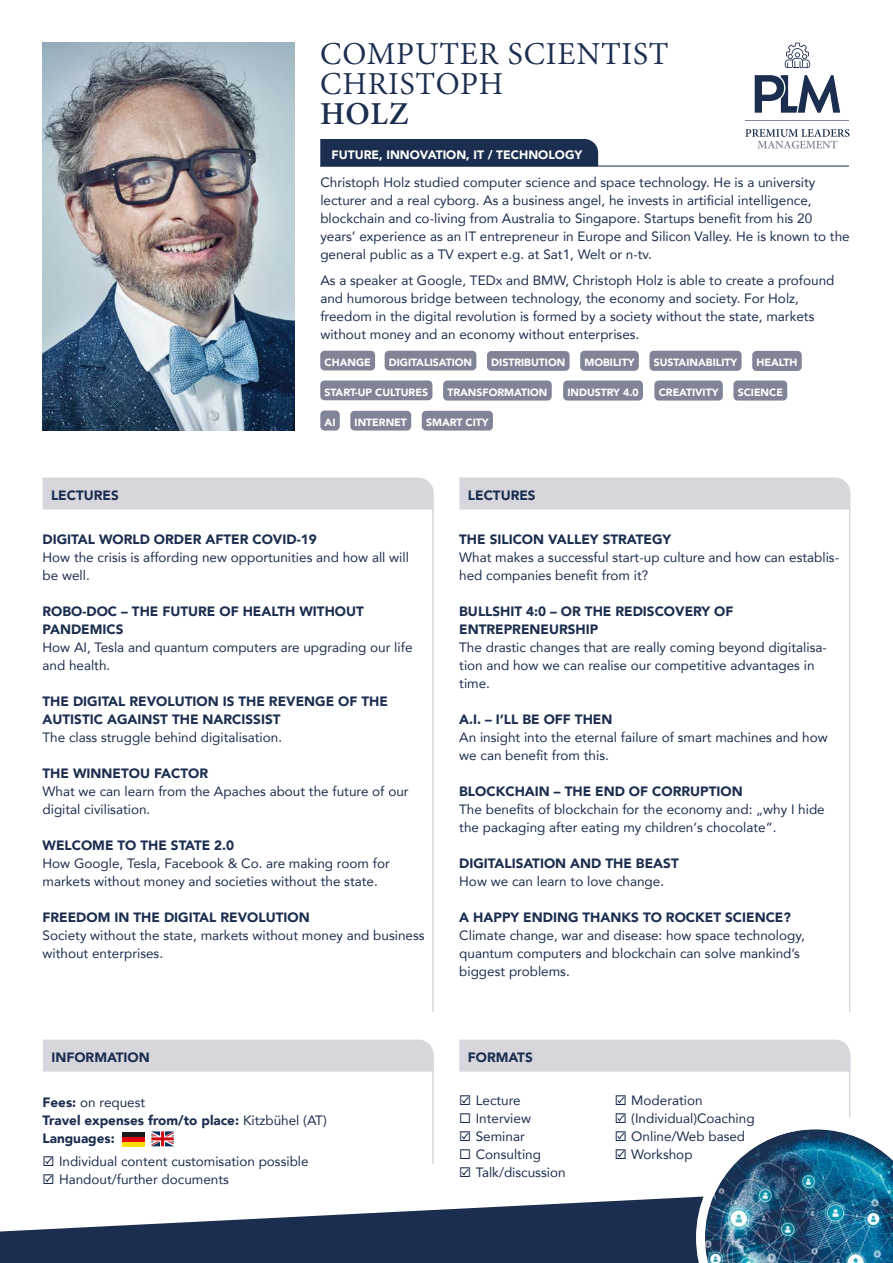
<style>
.page{position:relative;width:893px;height:1263px;background:#fff}
.page>*{position:absolute;margin:0;border:0;box-sizing:border-box;transform-origin:0 0}
.t1{font:39px/30px "Adobe Thai";letter-spacing:.02em;color:#1b2e4f}
.t2{font:700 39px "Adobe Thai";color:#1b2e4f}
.t3{font:13.5px/18px "Avenir";color:#1b2e4f}
.t4{font:900 13.5px/18px "Avenir";color:#1b2e4f}
.t5{font:900 12.15px "Avenir";color:#fff}
.t6{font:900 10.5px "Avenir";color:#fff}
.s1{font-weight:400}
</style>
<div class="page">
<div style="left:487px;top:351px;width:83px;height:20px;background:#818497;border-radius:4px"></div>
<div style="left:350px;top:411px;width:61px;height:20px;background:#818497;border-radius:4px"></div>
<div style="left:422px;top:411px;width:71px;height:20px;background:#818497;border-radius:4px"></div>
<div style="left:733px;top:380px;width:54px;height:21px;background:#818497;border-radius:4px"></div>
<div style="left:320px;top:380px;width:112px;height:20px;background:#818497;border-radius:4px"></div>
<div style="left:385px;top:351px;width:91px;height:19px;background:#818497;border-radius:4px"></div>
<div style="left:443px;top:380px;width:109px;height:21px;background:#818497;border-radius:4px"></div>
<div style="left:320px;top:351px;width:55px;height:19px;background:#818497;border-radius:4px"></div>
<div style="left:580px;top:351px;width:59px;height:20px;background:#818497;border-radius:4px"></div>
<div style="left:752px;top:351px;width:50px;height:20px;background:#818497;border-radius:4px"></div>
<div style="left:649px;top:351px;width:93px;height:20px;background:#818497;border-radius:4px"></div>
<div style="left:654px;top:380px;width:69px;height:21px;background:#818497;border-radius:4px"></div>
<div style="left:320px;top:410px;width:20px;height:21px;background:#818497;border-radius:4px"></div>
<div style="left:563px;top:380px;width:80px;height:21px;background:#818497;border-radius:4px"></div>
<div style="left:320px;top:139px;width:278px;height:27px;background:#1b2e4f"></div>
<hr style="left:320px;top:166px;width:529px;height:1px;background:#1b2e4f">
<div style="left:43px;top:478px;width:391px;height:32px;background:#d7d6dd"></div>
<div style="left:459px;top:478px;width:391px;height:32px;background:#d7d6dd"></div>
<hr style="left:432px;top:507px;width:2px;height:505px;background:#d7d6dd">
<hr style="left:849px;top:507px;width:1px;height:505px;background:#d7d6dd">
<img style="left:43px;top:43px;width:252px;height:388px">
<svg style="left:0;top:1197px;width:696px;height:66px;fill:#1b2e4f"></svg>
<img style="left:696px;top:1129px;width:197px;height:134px">
<div style="left:43px;top:1039px;width:391px;height:32px;background:#d7d6dd"></div>
<div style="left:459px;top:1039px;width:391px;height:32px;background:#d7d6dd"></div>
<hr style="left:432px;top:1061px;width:2px;height:103px;background:#d7d6dd">
<hr style="left:849px;top:1057px;width:1px;height:60px;background:#d7d6dd">
<svg style="left:745px;top:129px;width:104px;height:19px"></svg>
<hr style="left:746px;top:120px;width:103px;height:1px;background:#818497">
<svg style="left:755px;top:75px;width:85px;height:38px"></svg>
<svg style="left:785px;top:43px;width:25px;height:25px"></svg>
<svg style="left:45px;top:1157px;width:7px;height:8px"></svg>
<svg style="left:45px;top:1175px;width:7px;height:8px"></svg>
<svg style="left:461px;top:1097px;width:8px;height:7px"></svg>
<svg style="left:461px;top:1133px;width:8px;height:7px"></svg>
<svg style="left:461px;top:1169px;width:8px;height:7px"></svg>
<svg style="left:617px;top:1097px;width:8px;height:7px"></svg>
<svg style="left:617px;top:1115px;width:8px;height:7px"></svg>
<svg style="left:617px;top:1133px;width:8px;height:7px"></svg>
<svg style="left:617px;top:1151px;width:8px;height:7px"></svg>
<hr style="left:123px;top:1132px;width:22px;height:4px;background:#1a1a18">
<div style="left:123px;top:1141px;width:22px;height:5px;background:#fd0"></div>
<div style="left:123px;top:1136px;width:22px;height:5px;background:#e3000f"></div>
<svg style="left:151px;top:1131px;width:23px;height:15px"></svg>
<h1 class="t1" style="left:320px;top:35px;width:350px">COMPUTER SCIENTIST<br>CHRISTOPH</h1>
<h1 class="t2" style="left:320px;top:87px;width:90px">HOLZ</h1>
<p class="t5" style="left:332px;top:144px;width:252px">FUTURE, INNOVATION, IT / TECHNOLOGY</p>
<p class="t3" style="left:320px;top:172px;width:531px">Christoph Holz studied computer science and space technology. He is a university lecturer and a real cyborg. As a business angel, he invests in artificial intelligence, blockchain and co-living from Australia to Singapore. Startups benefit from his 20 years’ experience as an IT entrepreneur in Europe and Silicon Valley. He is known to the general public as a TV expert e.g. at Sat1, Welt or n-tv.</p>
<p class="t3" style="left:320px;top:271px;width:516px">As a speaker at Google, TEDx and BMW, Christoph Holz is able to create a profound and humorous bridge between technology, the economy and society. For Holz, freedom in the digital revolution is formed by a society without the state, markets without money and an economy without enterprises.</p>
<p class="t6" style="left:325px;top:353px;width:48px">CHANGE</p>
<p class="t6" style="left:584px;top:353px;width:52px">MOBILITY</p>
<p class="t6" style="left:654px;top:353px;width:85px">SUSTAINABILITY</p>
<p class="t6" style="left:756px;top:353px;width:43px">HEALTH</p>
<p class="t6" style="left:659px;top:383px;width:61px">CREATIVITY</p>
<p class="t6" style="left:325px;top:413px;width:12px">AI</p>
<p class="t6" style="left:389px;top:353px;width:85px">DIGITALISATION</p>
<p class="t6" style="left:447px;top:383px;width:102px">TRANSFORMATION</p>
<p class="t6" style="left:491px;top:353px;width:76px">DISTRIBUTION</p>
<p class="t6" style="left:325px;top:383px;width:105px">START-UP CULTURES</p>
<p class="t6" style="left:738px;top:383px;width:47px">SCIENCE</p>
<p class="t6" style="left:567px;top:383px;width:73px">INDUSTRY 4.0</p>
<p class="t6" style="left:355px;top:413px;width:54px">INTERNET</p>
<p class="t6" style="left:426px;top:413px;width:64px">SMART CITY</p>
<p class="t4" style="left:51px;top:485px;width:69px">LECTURES</p>
<p class="t4" style="left:468px;top:485px;width:69px">LECTURES</p>
<p class="t4" style="left:43px;top:530px;width:276px">DIGITAL WORLD ORDER AFTER COVID-19</p>
<p class="t3" style="left:43px;top:548px;width:368px">How the crisis is affording new opportunities and how all will be well.</p>
<p class="t4" style="left:43px;top:602px;width:323px">ROBO-DOC – THE FUTURE OF HEALTH WITHOUT<br>PANDEMICS</p>
<p class="t3" style="left:43px;top:638px;width:371px">How AI, Tesla and quantum computers are upgrading our life and health.</p>
<p class="t4" style="left:43px;top:692px;width:347px">THE DIGITAL REVOLUTION IS THE REVENGE OF THE<br>AUTISTIC AGAINST THE NARCISSIST</p>
<p class="t3" style="left:43px;top:728px;width:241px">The class struggle behind digitalisation.</p>
<p class="t4" style="left:43px;top:764px;width:167px">THE WINNETOU FACTOR</p>
<p class="t3" style="left:43px;top:782px;width:368px">What we can learn from the Apaches about the future of our digital civilisation.</p>
<p class="t4" style="left:43px;top:836px;width:193px">WELCOME TO THE STATE 2.0</p>
<p class="t3" style="left:43px;top:854px;width:349px">How Google, Tesla, Facebook &amp; Co. are making room for markets without money and societies without the state.</p>
<p class="t4" style="left:43px;top:908px;width:269px">FREEDOM IN THE DIGITAL REVOLUTION</p>
<p class="t3" style="left:43px;top:926px;width:384px">Society without the state, markets without money and business without enterprises.</p>
<p class="t4" style="left:459px;top:530px;width:213px">THE SILICON VALLEY STRATEGY</p>
<p class="t3" style="left:459px;top:548px;width:381px">What makes a successful start-up culture and how can establis&shy;hed companies benefit from it?</p>
<p class="t4" style="left:459px;top:602px;width:276px">BULLSHIT 4:0 – OR THE REDISCOVERY OF<br>ENTREPRENEURSHIP</p>
<p class="t3" style="left:459px;top:638px;width:369px">The drastic changes that are really coming beyond digitalisa&shy;tion and how we can realise our competitive advantages in time.</p>
<p class="t4" style="left:459px;top:710px;width:155px">A.I. – I‘LL BE OFF THEN</p>
<p class="t3" style="left:459px;top:728px;width:370px">An insight into the eternal failure of smart machines and how we can benefit from this.</p>
<p class="t4" style="left:459px;top:782px;width:285px">BLOCKCHAIN – THE END OF CORRUPTION</p>
<p class="t3" style="left:459px;top:800px;width:367px">The benefits of blockchain for the economy and: „why I hide the packaging after eating my children‘s chocolate“.</p>
<p class="t4" style="left:459px;top:854px;width:221px">DIGITALISATION AND THE BEAST</p>
<p class="t3" style="left:459px;top:872px;width:206px">How we can learn to love change.</p>
<p class="t4" style="left:459px;top:908px;width:333px">A HAPPY ENDING THANKS TO ROCKET SCIENCE?</p>
<p class="t3" style="left:459px;top:926px;width:347px">Climate change, war and disease: how space technology, quantum computers and blockchain can solve mankind’s biggest problems.</p>
<p class="t4" style="left:51px;top:1047px;width:100px">INFORMATION</p>
<p class="t4" style="left:468px;top:1047px;width:66px">FORMATS</p>
<p class="t4" style="left:43px;top:1093px;width:286px">Fees: <span class="s1">on request<br></span>Travel expenses from/to place: <span class="s1">Kitzbühel (AT)<br></span>Languages:</p>
<p class="t3" style="left:43px;top:1152px;width:268px">◻ Individual content customisation possible</p>
<p class="t3" style="left:43px;top:1170px;width:188px">◻ Handout/further documents</p>
<p class="t3" style="left:459px;top:1091px;width:63px">◻ Lecture</p>
<p class="t3" style="left:459px;top:1109px;width:73px">◻ Interview</p>
<p class="t3" style="left:459px;top:1127px;width:67px">◻ Seminar</p>
<p class="t3" style="left:459px;top:1145px;width:83px">◻ Consulting</p>
<p class="t3" style="left:459px;top:1163px;width:108px">◻ Talk/discussion</p>
<p class="t3" style="left:615px;top:1091px;width:89px">◻ Moderation</p>
<p class="t3" style="left:615px;top:1109px;width:141px">◻ (Individual)Coaching</p>
<p class="t3" style="left:615px;top:1127px;width:132px">◻ Online/Web based</p>
<p class="t3" style="left:615px;top:1145px;width:79px">◻ Workshop</p>
</div>
